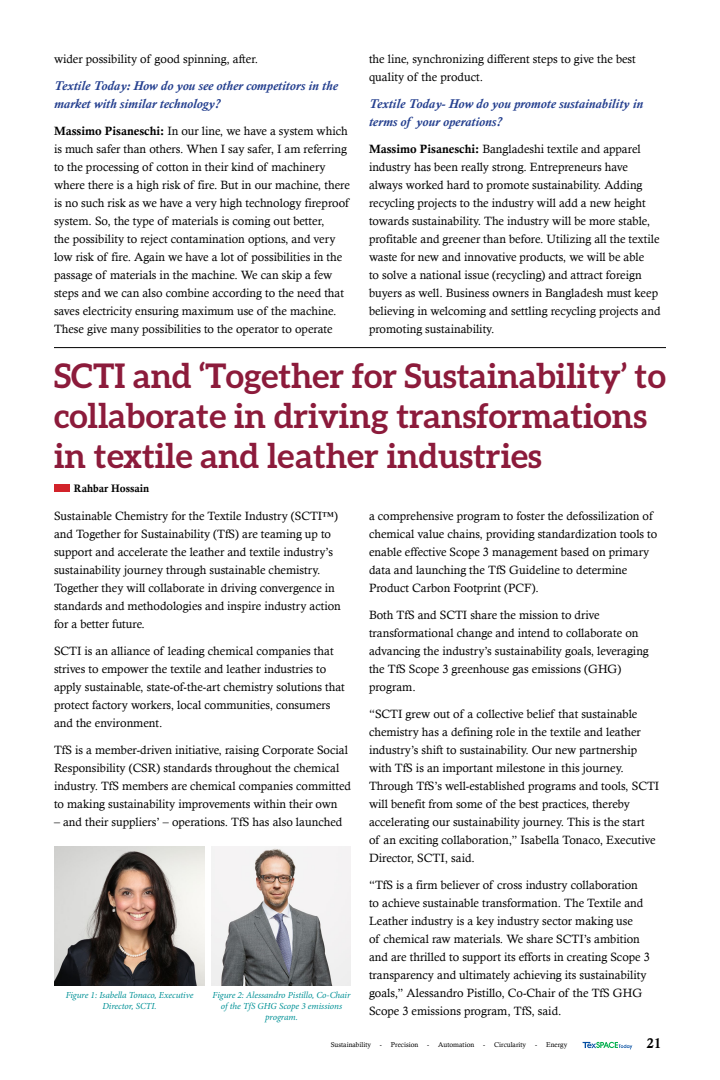
<style>
.page{position:relative;width:720px;height:1080px;background:#fff}
.page>*{position:absolute;margin:0;border:0;box-sizing:border-box;transform-origin:0 0}
.t1{font:700 33.9px/39.8px "Aleo";color:#8c1b3b}
.t2{font:14px "Calis MT Bol";color:#000}
.t3{font:italic 700 13px/18px "Calisto";color:#25408f}
.t4{font:12px/18px "Calisto";color:#000}
.t5{font:10.8px "Calis MT Bol";color:#000}
.t6{font:italic 9.2px/11.1px "Minion Pro";letter-spacing:-.005em;color:#009196;text-align:center}
.t7{font:7px "Calisto";color:#000}
.s1{font-family:"Calis MT Bol"}
</style>
<div class="page">
<svg style="left:583px;top:1042px;width:49px;height:7px"></svg>
<div style="left:54px;top:484px;width:16px;height:8px;background:#d2232a"></div>
<hr style="left:54px;top:347px;width:612px;height:1px;background:#000">
<img style="left:54px;top:846px;width:150px;height:139px">
<img style="left:211px;top:846px;width:140px;height:139px">
<p class="t4" style="left:54px;top:49px;width:206px">wider possibility of good spinning, after.</p>
<p class="t3" style="left:54px;top:76px;width:285px">Textile Today: How do you see other competitors in the market with similar technology?</p>
<p class="t4" style="left:54px;top:121px;width:297px"><span class="s1">Massimo Pisaneschi:</span> In our line, we have a system which is much safer than others. When I say safer, I am referring to the processing of cotton in their kind of machinery where there is a high risk of fire. But in our machine, there is no such risk as we have a very high technology fireproof system. So, the type of materials is coming out better,<br>the possibility to reject contamination options, and very low risk of fire. Again we have a lot of possibilities in the passage of materials in the machine. We can skip a few steps and we can also combine according to the need that saves electricity ensuring maximum use of the machine.<br>These give many possibilities to the operator to operate</p>
<p class="t4" style="left:369px;top:49px;width:268px">the line, synchronizing different steps to give the best quality of the product.</p>
<p class="t3" style="left:369px;top:94px;width:276px">Textile Today- How do you promote sustainability in terms of your operations?</p>
<p class="t4" style="left:369px;top:139px;width:293px"><span class="s1">Massimo Pisaneschi:</span> Bangladeshi textile and apparel industry has been really strong. Entrepreneurs have always worked hard to promote sustainability. Adding recycling projects to the industry will add a new height towards sustainability. The industry will be more stable, profitable and greener than before. Utilizing all the textile waste for new and innovative products, we will be able<br>to solve a national issue (recycling) and attract foreign buyers as well. Business owners in Bangladesh must keep believing in welcoming and settling recycling projects and promoting sustainability.</p>
<h1 class="t1" style="left:54px;top:356px;width:613px">SCTI and ‘Together for Sustainability’ to collaborate in driving transformations in textile and leather industries</h1>
<p class="t5" style="left:74px;top:482px;width:77px">Rahbar Hossain</p>
<p class="t4" style="left:54px;top:507px;width:288px">Sustainable Chemistry for the Textile Industry (SCTI™) and Together for Sustainability (TfS) are teaming up to support and accelerate the leather and textile industry’s sustainability journey through sustainable chemistry.<br>Together they will collaborate in driving convergence in standards and methodologies and inspire industry action for a better future.</p>
<p class="t4" style="left:54px;top:642px;width:292px">SCTI is an alliance of leading chemical companies that strives to empower the textile and leather industries to apply sustainable, state-of-the-art chemistry solutions that protect factory workers, local communities, consumers and the environment.</p>
<p class="t4" style="left:54px;top:741px;width:299px">TfS is a member-driven initiative, raising Corporate Social Responsibility (CSR) standards throughout the chemical industry. TfS members are chemical companies committed to making sustainability improvements within their own</p>
<p class="t4" style="left:54px;top:813px;width:290px">– and their suppliers’ – operations. TfS has also launched</p>
<p class="t6" style="left:66px;top:989px;width:129px">Figure 1: Isabella Tonaco, Executive<br>Director, SCTI.</p>
<p class="t6" style="left:213px;top:989px;width:139px">Figure 2: Alessandro Pistillo, Co-Chair of the TfS GHG Scope 3 emissions program.</p>
<p class="t4" style="left:369px;top:507px;width:290px">a comprehensive program to foster the defossilization of chemical value chains, providing standardization tools to enable effective Scope 3 management based on primary data and launching the TfS Guideline to determine Product Carbon Footprint (PCF).</p>
<p class="t4" style="left:369px;top:606px;width:281px">Both TfS and SCTI share the mission to drive transformational change and intend to collaborate on advancing the industry’s sustainability goals, leveraging the TfS Scope 3 greenhouse gas emissions (GHG) program.</p>
<p class="t4" style="left:369px;top:705px;width:292px">“SCTI grew out of a collective belief that sustainable chemistry has a defining role in the textile and leather industry’s shift to sustainability. Our new partnership with TfS is an important milestone in this journey.<br>Through TfS’s well-established programs and tools, SCTI will benefit from some of the best practices, thereby accelerating our sustainability journey. This is the start<br>of an exciting collaboration,” Isabella Tonaco, Executive Director, SCTI, said.</p>
<p class="t4" style="left:369px;top:876px;width:282px">“TfS is a firm believer of cross industry collaboration to achieve sustainable transformation. The Textile and Leather industry is a key industry sector making use<br>of chemical raw materials. We share SCTI’s ambition and are thrilled to support its efforts in creating Scope 3 transparency and ultimately achieving its sustainability goals,” Alessandro Pistillo, Co-Chair of the TfS GHG Scope 3 emissions program, TfS, said.</p>
<p class="t7" style="left:331px;top:1041px;width:42px">Sustainability</p>
<p class="t7" style="left:380px;top:1041px;width:40px">- Precision</p>
<p class="t7" style="left:427px;top:1041px;width:49px">- Automation</p>
<p class="t7" style="left:483px;top:1041px;width:44px">- Circularity</p>
<p class="t7" style="left:535px;top:1041px;width:34px">- Energy</p>
<p class="t2" style="left:647px;top:1035px;width:16px">21</p>
</div>
